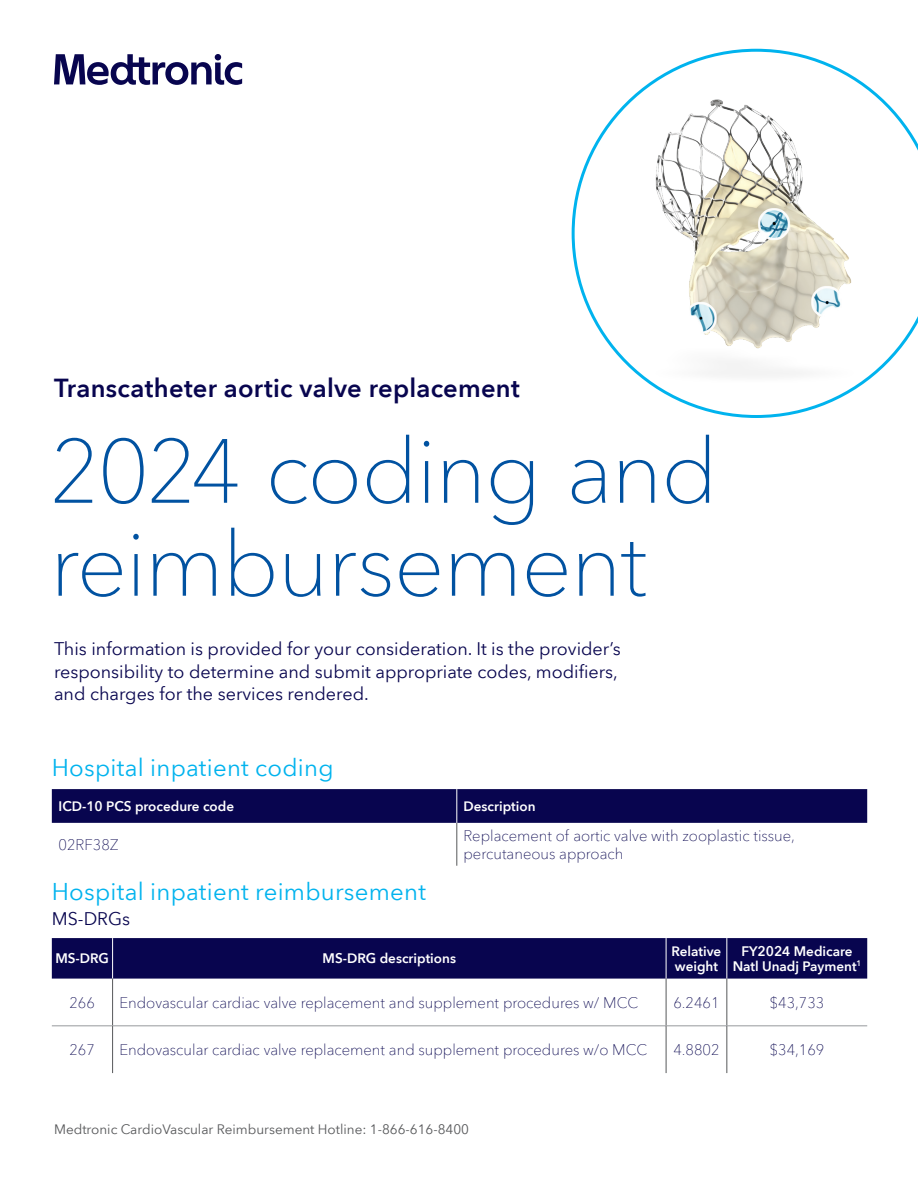
<style>
.page{position:relative;width:918px;height:1188px;background:#fff}
.page>*{position:absolute;margin:0;border:0;box-sizing:border-box;transform-origin:0 0}
.t1{font:100 90px/93px "Avenir Next World";letter-spacing:-.02em;color:#0152a1}
.t2{font:600 25.5px "Avenir Next World";letter-spacing:.01em;color:#08054f}
.t3{font:24px "Avenir Next World";letter-spacing:.01em;color:#00b3ee}
.t4{font:18px/22.5px "Avenir Next World";color:#08054f}
.t5{font:100 15px/18px "Avenir Next World";color:#08054f}
.t6{font:600 13.5px/15px "Avenir Next World";color:#fff}
.t7{font:13.5px "Avenir Next World";color:#57585a}
</style>
<div class="page">
<svg style="left:572px;top:49px;width:346px;height:369px"></svg>
<img style="left:617px;top:74px;width:269px;height:338px">
<div style="left:52px;top:789px;width:815px;height:34px;background:#08054f"></div>
<hr style="left:457px;top:823px;width:1px;height:43px;background:#57585a">
<hr style="left:456px;top:789px;width:1px;height:34px;background:#fff">
<div style="left:52px;top:938px;width:815px;height:41px;background:#08054f"></div>
<hr style="left:112px;top:938px;width:1px;height:41px;background:#fff">
<hr style="left:666px;top:938px;width:1px;height:41px;background:#fff">
<hr style="left:726px;top:938px;width:1px;height:41px;background:#fff">
<hr style="left:112px;top:979px;width:1px;height:47px;background:#57585a">
<hr style="left:666px;top:979px;width:1px;height:47px;background:#57585a">
<hr style="left:727px;top:979px;width:1px;height:47px;background:#57585a">
<hr style="left:52px;top:1026px;width:61px;height:1px;background:#97999c">
<hr style="left:112px;top:1026px;width:1px;height:47px;background:#57585a">
<hr style="left:113px;top:1026px;width:553px;height:1px;background:#97999c">
<hr style="left:666px;top:1026px;width:1px;height:47px;background:#57585a">
<hr style="left:666px;top:1026px;width:61px;height:1px;background:#97999c">
<hr style="left:727px;top:1026px;width:1px;height:47px;background:#57585a">
<hr style="left:727px;top:1026px;width:140px;height:1px;background:#97999c">
<svg style="left:54px;top:54px;width:188px;height:31px"></svg>
<h2 class="t2" style="left:54px;top:373px;width:467px">Transcatheter aortic valve replacement</h2>
<h1 class="t1" style="left:50px;top:425px;width:670px">2024 coding and reimbursement</h1>
<p class="t4" style="left:54px;top:638px;width:568px">This information is provided for your consideration. It is the provider’s responsibility to determine and submit appropriate codes, modifiers, and charges for the services rendered.</p>
<h3 class="t3" style="left:52px;top:749px;width:283px">Hospital inpatient coding</h3>
<p class="t6" style="left:59px;top:799px;width:177px">ICD-10 PCS procedure code</p>
<p class="t6" style="left:464px;top:799px;width:74px">Description</p>
<p class="t5" style="left:59px;top:836px;width:62px">02RF38Z</p>
<p class="t5" style="left:464px;top:827px;width:333px">Replacement of aortic valve with zooplastic tissue, percutaneous approach</p>
<h3 class="t3" style="left:52px;top:873px;width:376px">Hospital inpatient reimbursement</h3>
<p class="t4" style="left:52px;top:908px;width:80px">MS-DRGs</p>
<p class="t6" style="left:55px;top:951px;width:55px">MS-DRG</p>
<p class="t6" style="left:323px;top:951px;width:135px">MS-DRG descriptions</p>
<p class="t6" style="left:672px;top:944px;width:51px">Relative weight</p>
<p class="t6" style="left:733px;top:944px;width:130px;text-align:center">FY2024 Medicare<br>Natl Unadj Payment<sup>1</sup></p>
<p class="t5" style="left:69px;top:994px;width:27px">266</p>
<p class="t5" style="left:119px;top:994px;width:520px">Endovascular cardiac valve replacement and supplement procedures w/ MCC</p>
<p class="t5" style="left:673px;top:994px;width:48px">6.2461</p>
<p class="t5" style="left:770px;top:994px;width:56px">$43,733</p>
<p class="t5" style="left:69px;top:1041px;width:27px">267</p>
<p class="t5" style="left:119px;top:1041px;width:529px">Endovascular cardiac valve replacement and supplement procedures w/o MCC</p>
<p class="t5" style="left:673px;top:1041px;width:48px">4.8802</p>
<p class="t5" style="left:770px;top:1041px;width:56px">$34,169</p>
<p class="t7" style="left:54px;top:1118px;width:416px">Medtronic CardioVascular Reimbursement Hotline: 1-866-616-8400</p>
</div>
